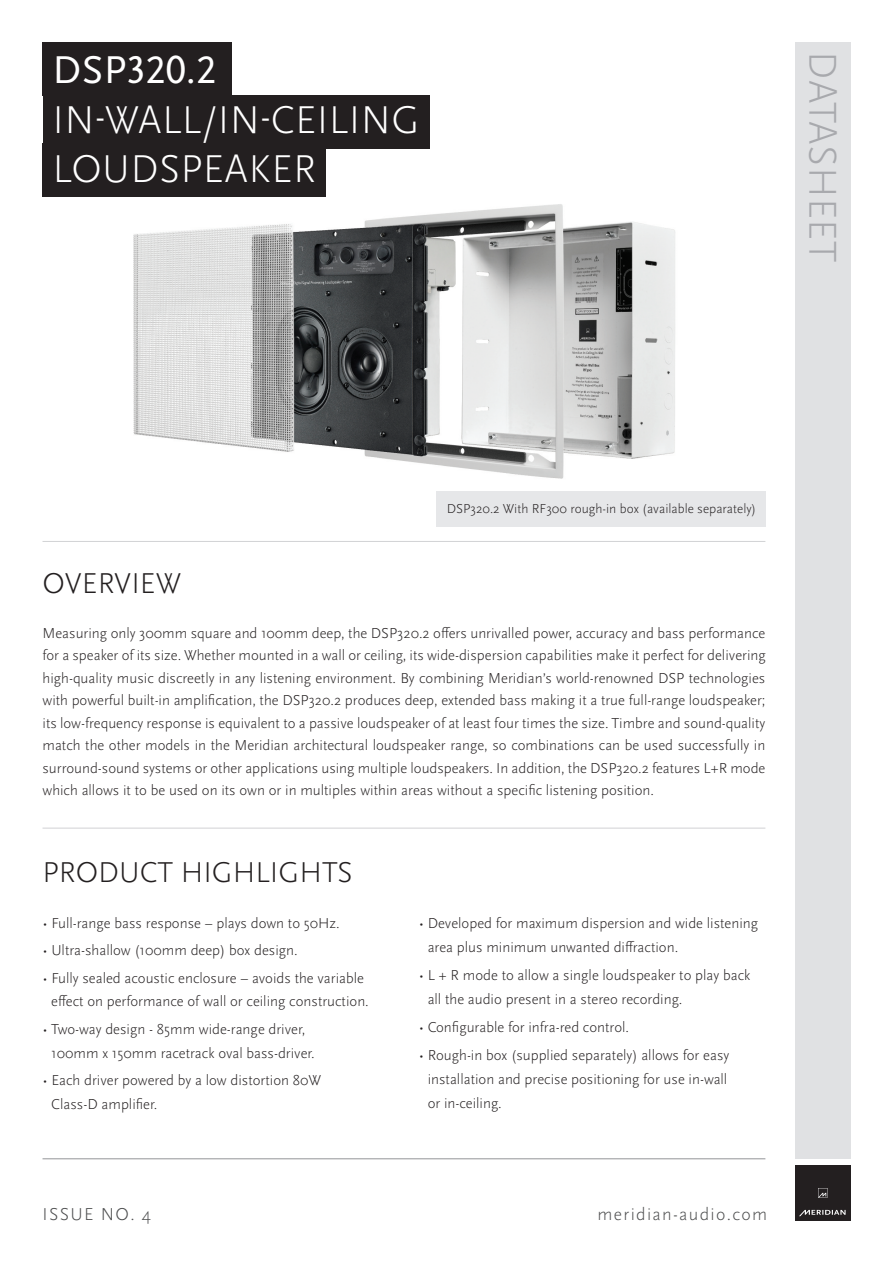
<style>
.page{position:relative;width:893px;height:1263px;background:#fff}
.page>*{position:absolute;margin:0;border:0;box-sizing:border-box;transform-origin:0 0}
.t1{font:300 40.5px/48.3px "Scala Sans Pro";letter-spacing:.01em;color:#fff}
.t2{font:300 40.5px "Scala Sans Pro";letter-spacing:.01em;color:#a8a9ad}
.t3{font:40.5px "Scala Sans Pro";letter-spacing:.005em;color:#fff}
.t4{font:300 30px "Scala Sans Pro";color:#231f20}
.t5{font:300 18px "Scala Sans Pro";letter-spacing:.075em;color:#4b4c4d}
.t6{font:300 15px/22.5px "Scala Sans Pro";color:#231f20}
.t7{font:300 13.5px "Scala Sans Pro";color:#231f20}
</style>
<div class="page">
<div style="left:795px;top:43px;width:55px;height:1116px;background:#e0e1e3"></div>
<div style="left:795px;top:1165px;width:55px;height:55px;background:#231f20"></div>
<svg style="left:799px;top:1188px;width:47px;height:28px"></svg>
<hr style="left:43px;top:828px;width:722px;height:1px;background:#d1d2d4">
<div style="left:43px;top:43px;width:189px;height:53px;background:#231f20"></div>
<div style="left:43px;top:95px;width:386px;height:53px;background:#231f20"></div>
<hr style="left:43px;top:1158px;width:722px;height:1px;background:#939598">
<hr style="left:43px;top:541px;width:722px;height:1px;background:#d1d2d4">
<div style="left:43px;top:143px;width:283px;height:54px;background:#231f20"></div>
<img style="left:134px;top:204px;width:541px;height:275px">
<div style="left:436px;top:491px;width:329px;height:36px;background:#e6e7e9"></div>
<h1 class="t3" style="left:52px;top:57px;width:165px">DSP320.2</h1>
<h1 class="t2" style="left:839px;top:51px;width:213px;rotate:90deg">DATASHEET</h1>
<h1 class="t1" style="left:52px;top:99px;width:369px">IN-WALL/IN-CEILING<br>LOUDSPEAKER</h1>
<h2 class="t4" style="left:43px;top:571px;width:140px">OVERVIEW</h2>
<p class="t7" style="left:447px;top:503px;width:311px">DSP320.2 With RF300 rough-in box (available separately)</p>
<p class="t6" style="left:43px;top:623px;width:725px;text-align:justify">Measuring only 300mm square and 100mm deep, the DSP320.2 offers unrivalled power, accuracy and bass performance for a speaker of its size. Whether mounted in a wall or ceiling, its wide-dispersion capabilities make it perfect for delivering high-quality music discreetly in any listening environment. By combining Meridian’s world-renowned DSP technologies with powerful built-in amplification, the DSP320.2 produces deep, extended bass making it a true full-range loudspeaker; its low-frequency response is equivalent to a passive loudspeaker of at least four times the size. Timbre and sound-quality match the other models in the Meridian architectural loudspeaker range, so combinations can be used successfully in surround-sound systems or other applications using multiple loudspeakers. In addition, the DSP320.2 features L+R mode which allows it to be used on its own or in multiples within areas without a specific listening position.</p>
<h2 class="t4" style="left:43px;top:860px;width:312px">PRODUCT HIGHLIGHTS</h2>
<p class="t6" style="left:43px;top:913px;width:299px">• Full-range bass response – plays down to 50Hz.</p>
<p class="t6" style="left:43px;top:940px;width:257px">• Ultra-shallow (100mm deep) box design.</p>
<p class="t6" style="left:43px;top:967px;width:328px;line-height:23.4px;text-align:center">• Fully sealed acoustic enclosure – avoids the variable effect on performance of wall or ceiling construction.</p>
<p class="t6" style="left:51px;top:1019px;width:265px;line-height:23.4px;text-indent:-9px">• Two-way design - 85mm wide-range driver,<br>100mm x 150mm racetrack oval bass-driver.</p>
<p class="t6" style="left:51px;top:1070px;width:271px;line-height:23.4px;text-indent:-9px">• Each driver powered by a low distortion 80W<br>Class-D amplifier.</p>
<p class="t5" style="left:43px;top:1207px;width:110px">ISSUE NO. 4</p>
<p class="t6" style="left:428px;top:912px;width:332px;line-height:24px;text-indent:-9px">• Developed for maximum dispersion and wide listening area plus minimum unwanted diffraction.</p>
<p class="t6" style="left:428px;top:964px;width:324px;line-height:24px;text-indent:-9px">• L + R mode to allow a single loudspeaker to play back all the audio present in a stereo recording.</p>
<p class="t6" style="left:419px;top:1017px;width:212px">• Configurable for infra-red control.</p>
<p class="t6" style="left:428px;top:1045px;width:303px;line-height:24px;text-indent:-9px">• Rough-in box (supplied separately) allows for easy installation and precise positioning for use in-wall or in-ceiling.</p>
<p class="t5" style="left:598px;top:1207px;width:171px">meridian-audio.com</p>
</div>
